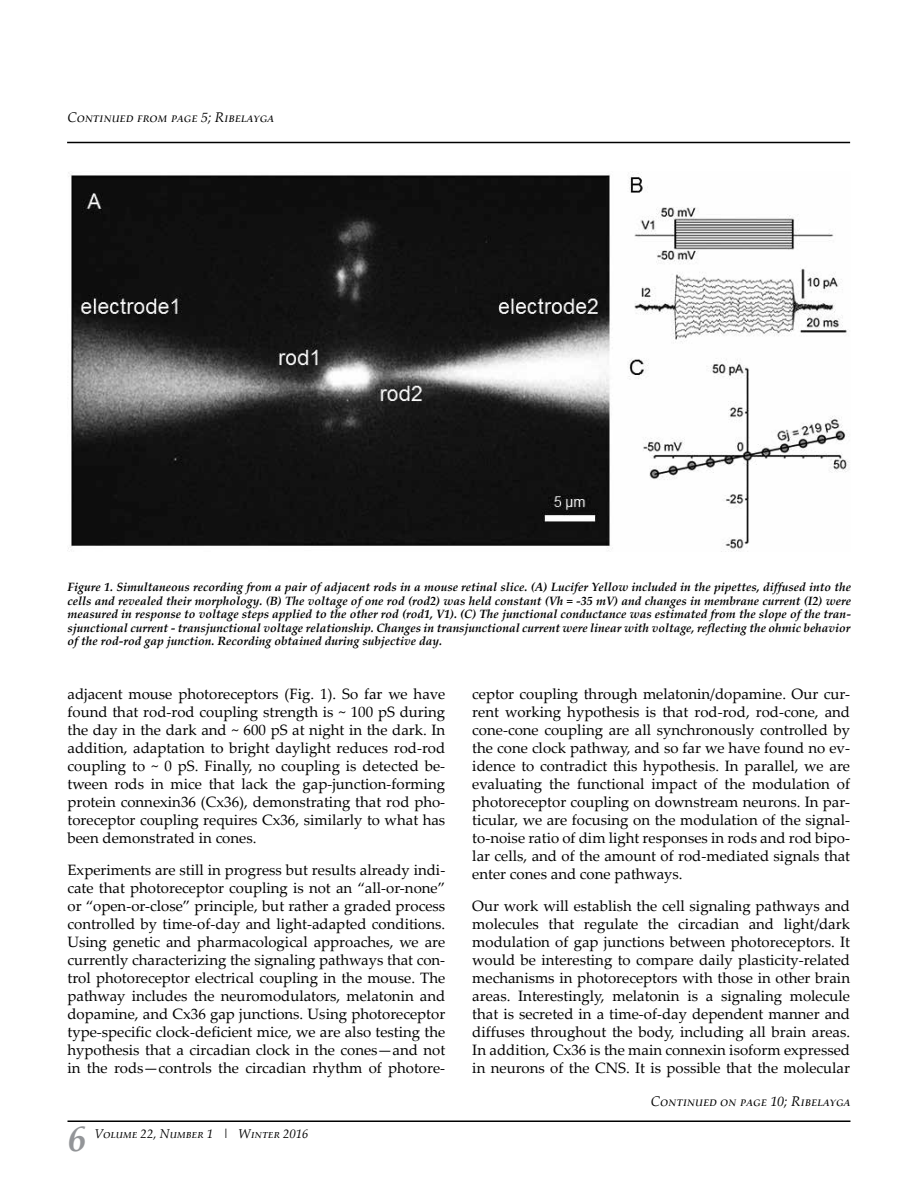
<style>
.page{position:relative;width:918px;height:1188px;background:#fff}
.page>*{position:absolute;margin:0;border:0;box-sizing:border-box;transform-origin:0 0}
.t1{font:italic 700 36px "Palatino Linotype";color:#939598}
.t2{font:15px/18px "Palatino Linotype";color:#000;text-align:justify}
.t3{font:italic 13.95px "Palatino Linotype";letter-spacing:.03em;color:#000}
.t4{font:italic 12.75px "Palatino Linotype";color:#000}
.t5{font:italic 700 12px/13.5px "Palatino Linotype";color:#000;text-align:justify}
</style>
<div class="page">
<hr style="left:68px;top:1120px;width:782px;height:2px;background:#000">
<hr style="left:67px;top:142px;width:783px;height:1px;background:#000">
<img style="left:68px;top:172px;width:782px;height:380px">
<p class="t3" style="left:68px;top:108px;width:207px">Continued from page 5; Ribelayga</p>
<p class="t5" style="left:68px;top:580px;width:785px">Figure 1. Simultaneous recording from a pair of adjacent rods in a mouse retinal slice. (A) Lucifer Yellow included in the pipettes, diffused into the cells and revealed their morphology. (B) The voltage of one rod (rod2) was held constant (Vh = -35 mV) and changes in membrane current (I2) were measured in response to voltage steps applied to the other rod (rod1, V1). (C) The junctional conductance was estimated from the slope of the tran&shy;sjunctional current - transjunctional voltage relationship. Changes in transjunctional current were linear with voltage, reflecting the ohmic behavior of the rod-rod gap junction. Recording obtained during subjective day.</p>
<p class="t2" style="left:68px;top:685px;width:379px">adjacent mouse photoreceptors (Fig. 1). So far we have found that rod-rod coupling strength is ~ 100 pS during the day in the dark and ~ 600 pS at night in the dark. In addition, adaptation to bright daylight reduces rod-rod coupling to ~ 0 pS. Finally, no coupling is detected be&shy;tween rods in mice that lack the gap-junction-forming protein connexin36 (Cx36), demonstrating that rod pho&shy;toreceptor coupling requires Cx36, similarly to what has been demonstrated in cones.</p>
<p class="t2" style="left:68px;top:860px;width:379px">Experiments are still in progress but results already indi&shy;cate that photoreceptor coupling is not an “all-or-none” or “open-or-close” principle, but rather a graded process controlled by time-of-day and light-adapted conditions.<br>Using genetic and pharmacological approaches, we are currently characterizing the signaling pathways that con&shy;trol photoreceptor electrical coupling in the mouse. The pathway includes the neuromodulators, melatonin and dopamine, and Cx36 gap junctions. Using photoreceptor type-specific clock-deficient mice, we are also testing the hypothesis that a circadian clock in the cones—and not in the rods—controls the circadian rhythm of photore-</p>
<h1 class="t1" style="left:68px;top:1114px;width:19px">6</h1>
<p class="t4" style="left:95px;top:1124px;width:215px">Volume 22, Number 1 | Winter 2016</p>
<p class="t2" style="left:472px;top:685px;width:379px">ceptor coupling through melatonin/dopamine. Our cur&shy;rent working hypothesis is that rod-rod, rod-cone, and cone-cone coupling are all synchronously controlled by the cone clock pathway, and so far we have found no ev&shy;idence to contradict this hypothesis. In parallel, we are evaluating the functional impact of the modulation of photoreceptor coupling on downstream neurons. In par&shy;ticular, we are focusing on the modulation of the signal&shy;to-noise ratio of dim light responses in rods and rod bipo&shy;lar cells, and of the amount of rod-mediated signals that enter cones and cone pathways.</p>
<p class="t2" style="left:472px;top:896px;width:379px">Our work will establish the cell signaling pathways and molecules that regulate the circadian and light/dark modulation of gap junctions between photoreceptors. It would be interesting to compare daily plasticity-related mechanisms in photoreceptors with those in other brain areas. Interestingly, melatonin is a signaling molecule that is secreted in a time-of-day dependent manner and diffuses throughout the body, including all brain areas.<br>In addition, Cx36 is the main connexin isoform expressed in neurons of the CNS. It is possible that the molecular</p>
<p class="t3" style="left:651px;top:1091px;width:200px">Continued on page 10; Ribelayga</p>
</div>
